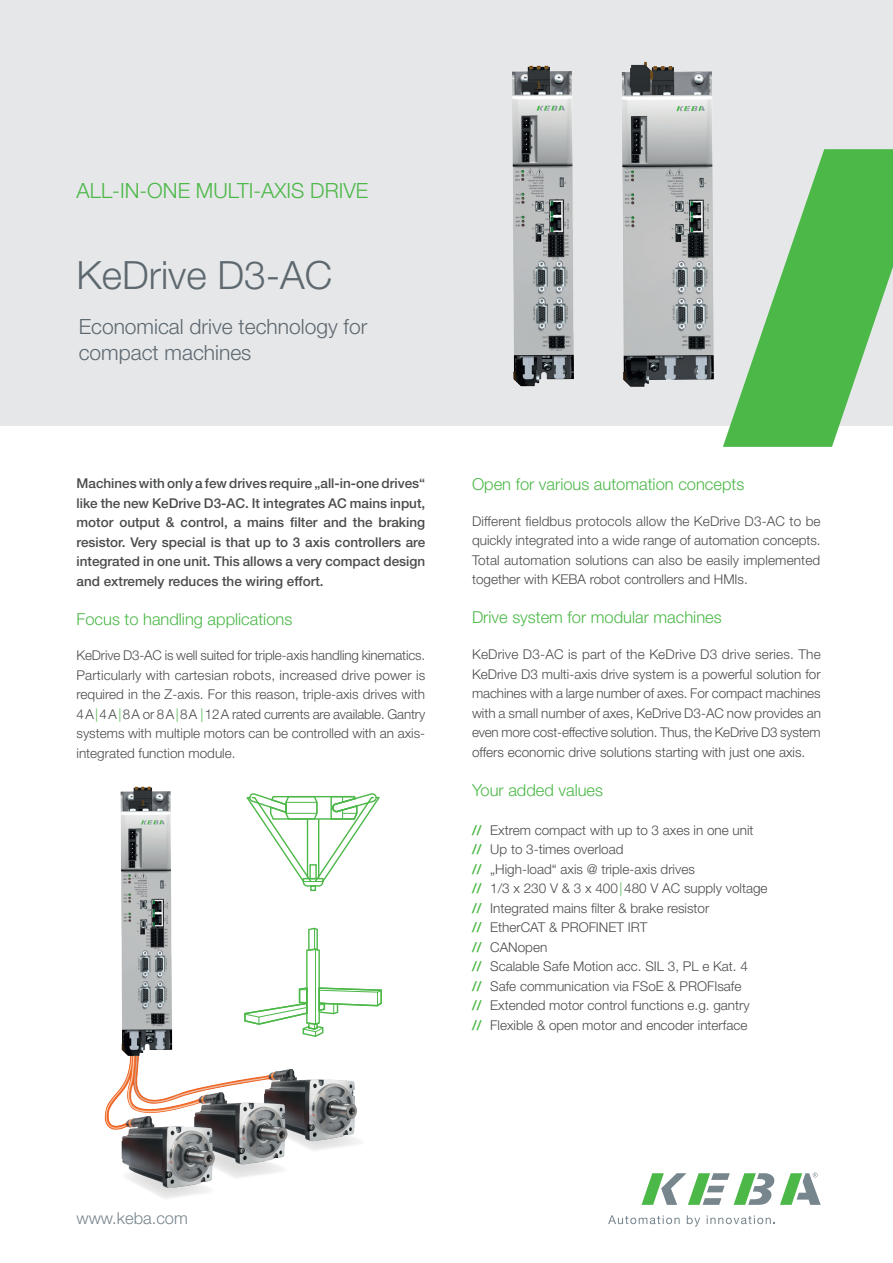
<style>
.page{position:relative;width:893px;height:1263px;background:#fff}
.page>*{position:absolute;margin:0;border:0;box-sizing:border-box;transform-origin:0 0}
.t1{font:300 39px "Helvetica Neue LT Pro";color:#5d686f}
.t2{font:300 21px/25.2px "Helvetica Neue LT Pro";color:#5d686f}
.t3{font:300 21px "Helvetica Neue LT Pro";color:#4cb848}
.t4{font:300 16.5px "Helvetica Neue LT Pro";color:#4cb848}
.t5{font:300 16.5px "Helvetica Neue LT Pro";color:#77858d}
.t6{font:300 13.5px/19.5px "Helvetica Neue LT Pro";color:#4b4c4d;text-align:justify}
.t7{font:500 13.5px/19.5px "Helvetica Neue LT Pro";color:#4b4c4d;text-align:justify}
.s1{color:#4cb848}
.s2{font-weight:500;color:#4cb848}
</style>
<div class="page">
<img style="left:104px;top:786px;width:256px;height:413px">
<div style="left:0;top:0;width:893px;height:425px;background:#e6e7e9"></div>
<svg style="left:641px;top:1172px;width:180px;height:33px"></svg>
<svg style="left:608px;top:1215px;width:72px;height:9px"></svg>
<svg style="left:687px;top:1215px;width:13px;height:11px"></svg>
<svg style="left:707px;top:1215px;width:68px;height:9px"></svg>
<img style="left:621px;top:61px;width:93px;height:326px">
<svg style="left:723px;top:149px;width:170px;height:298px;fill:#4cb848"></svg>
<svg style="left:245px;top:791px;width:135px;height:100px"></svg>
<div style="left:286px;top:802px;width:31px;height:12px;border:1px solid #4cb848"></div>
<svg style="left:244px;top:927px;width:138px;height:111px"></svg>
<img style="left:512px;top:65px;width:62px;height:322px">
<h2 class="t3" style="left:77px;top:178px;width:293px">ALL-IN-ONE MULTI-AXIS DRIVE</h2>
<h1 class="t1" style="left:77px;top:252px;width:257px">KeDrive D3-AC</h1>
<h2 class="t2" style="left:79px;top:314px;width:290px">Economical drive technology for compact machines</h2>
<p class="t7" style="left:77px;top:473px;width:350px">Machines with only a few drives require „all-in-one drives“ like the new KeDrive D3-AC. It integrates AC mains input, motor output &amp; control, a mains filter and the braking resistor. Very special is that up to 3 axis controllers are integrated in one unit. This allows a very compact design and extremely reduces the wiring effort.</p>
<p class="t4" style="left:77px;top:609px;width:217px">Focus to handling applications</p>
<p class="t6" style="left:77px;top:645px;width:350px">KeDrive D3-AC is well suited for triple-axis handling kinematics.<br>Particularly with cartesian robots, increased drive power is required in the Z-axis. For this reason, triple-axis drives with 4A<span class="s1">|</span>4A<span class="s1">|</span>8A or 8A<span class="s1">|</span>8A <span class="s1">|</span>12A rated currents are available. Gantry systems with multiple motors can be controlled with an axis&shy;integrated function module.</p>
<p class="t4" style="left:472px;top:474px;width:274px">Open for various automation concepts</p>
<p class="t6" style="left:472px;top:511px;width:350px">Different fieldbus protocols allow the KeDrive D3-AC to be quickly integrated into a wide range of automation concepts.<br>Total automation solutions can also be easily implemented together with KEBA robot controllers and HMIs.</p>
<p class="t4" style="left:472px;top:607px;width:251px">Drive system for modular machines</p>
<p class="t6" style="left:472px;top:644px;width:350px">KeDrive D3-AC is part of the KeDrive D3 drive series. The KeDrive D3 multi-axis drive system is a powerful solution for machines with a large number of axes. For compact machines with a small number of axes, KeDrive D3-AC now provides an even more cost-effective solution. Thus, the KeDrive D3 system offers economic drive solutions starting with just one axis.</p>
<p class="t4" style="left:472px;top:780px;width:133px">Your added values</p>
<p class="t6" style="left:472px;top:820px;width:297px;text-align:left"><span class="s2">//</span> Extrem compact with up to 3 axes in one unit<br><span class="s2">//</span> Up to 3-times overload<br><span class="s2">//</span> „High-load“ axis @ triple-axis drives<br><span class="s2">//</span> 1/3 x 230 V &amp; 3 x 400<span class="s1">|</span>480 V AC supply voltage <span class="s2">//</span> Integrated mains filter &amp; brake resistor<br><span class="s2">//</span> EtherCAT &amp; PROFINET IRT<br><span class="s2">//</span> CANopen<br><span class="s2">//</span> Scalable Safe Motion acc. SIL 3, PL e Kat. 4<br><span class="s2">//</span> Safe communication via FSoE &amp; PROFIsafe<br><span class="s2">//</span> Extended motor control functions e.g. gantry<br><span class="s2">//</span> Flexible &amp; open motor and encoder interface</p>
<p class="t5" style="left:77px;top:1208px;width:113px">www.keba.com</p>
</div>
